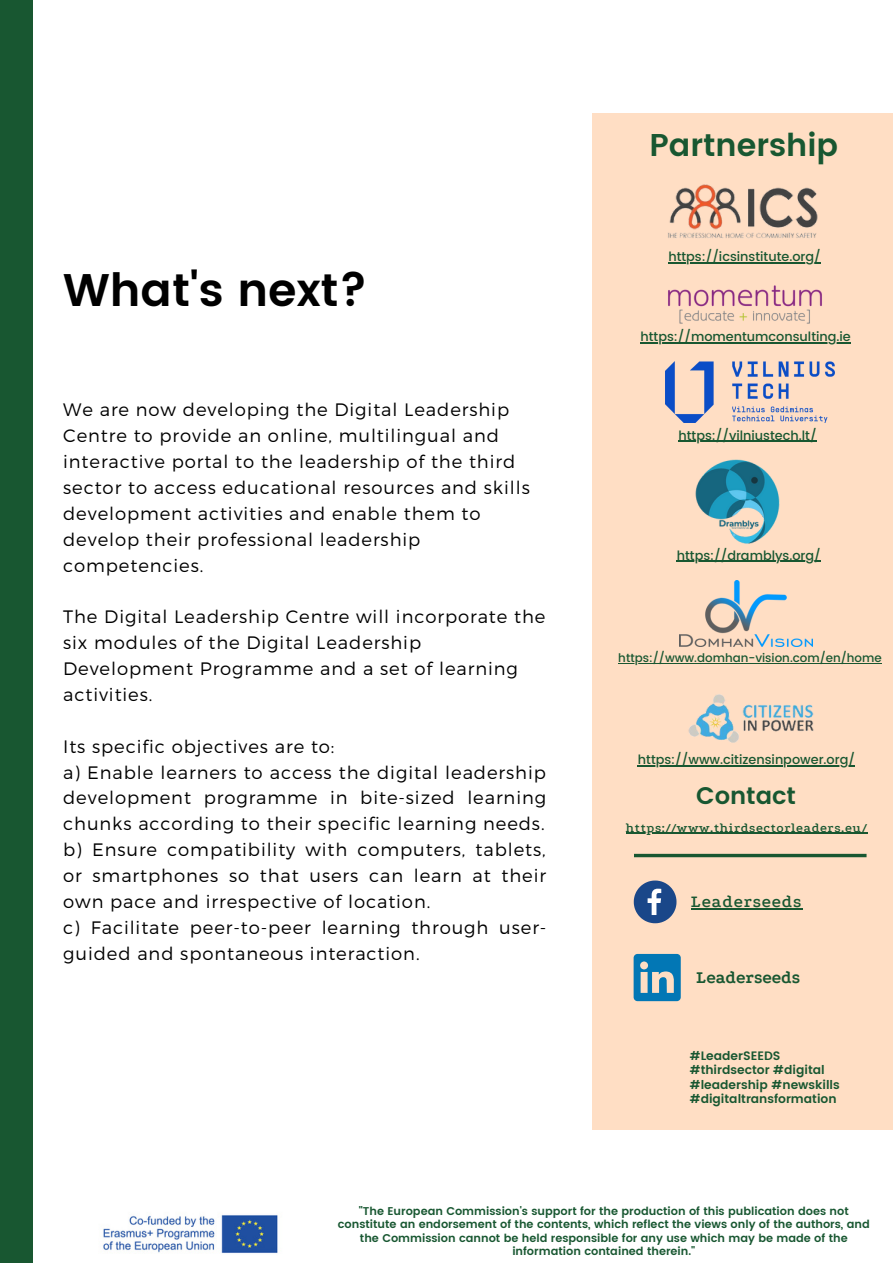
<style>
.page{position:relative;width:893px;height:1264px;background:#fff}
.page>*{position:absolute;margin:0;border:0;box-sizing:border-box;transform-origin:0 0}
.t1{font:600 45.75px "Poppins";color:#000}
.t2{font:600 31.5px "Poppins";color:#185731}
.t3{font:600 24px "Poppins";color:#185731}
.t4{font:300 18px/25.8px "Montserrat";letter-spacing:.05em;color:#000}
.t5{font:600 18px "Podkova";letter-spacing:.045em;color:#185731}
.t6{font:700 18px "Podkova";color:#185731}
.t7{font:600 13.5px "Podkova";letter-spacing:.045em;color:#185731}
.t8{font:500 12.75px "Poppins";color:#185731}
.t9{font:600 12.15px/14.4px "Poppins";color:#185731}
.t10{font:500 11.85px "Poppins";color:#185731}
.t11{font:600 11.25px/13px "Poppins";color:#185731;text-align:center}
</style>
<div class="page">
<div style="left:0;top:0;width:33px;height:1262px;background:#185731"></div>
<div style="left:592px;top:113px;width:300px;height:1016px;background:#ffdec4"></div>
<hr style="left:625px;top:832px;width:242px;height:2px;background:#185731">
<hr style="left:690px;top:908px;width:112px;height:1px;background:#185731">
<svg style="left:634px;top:853px;width:232px;height:4px"></svg>
<svg style="left:633px;top:880px;width:43px;height:43px"></svg>
<img style="left:688px;top:694px;width:126px;height:49px">
<img style="left:695px;top:459px;width:85px;height:85px">
<img style="left:665px;top:362px;width:169px;height:60px">
<img style="left:668px;top:285px;width:154px;height:39px">
<img style="left:679px;top:580px;width:133px;height:67px">
<img style="left:103px;top:1215px;width:175px;height:38px">
<img style="left:668px;top:184px;width:150px;height:54px">
<svg style="left:633px;top:953px;width:47px;height:48px"></svg>
<hr style="left:638px;top:765px;width:217px;height:1px;background:#185731">
<hr style="left:676px;top:560px;width:144px;height:2px;background:#185731">
<hr style="left:618px;top:662px;width:263px;height:1px;background:#185731">
<hr style="left:678px;top:440px;width:138px;height:1px;background:#185731">
<hr style="left:640px;top:342px;width:210px;height:1px;background:#185731">
<hr style="left:668px;top:262px;width:152px;height:1px;background:#185731">
<h2 class="t2" style="left:649px;top:127px;width:190px">Partnership</h2>
<h1 class="t1" style="left:63px;top:263px;width:306px">What's next?</h1>
<p class="t4" style="left:63px;top:396px;width:468px">We are now developing the Digital Leadership Centre to provide an online, multilingual and interactive portal to the leadership of the third sector to access educational resources and skills development activities and enable them to develop their professional leadership competencies.</p>
<p class="t4" style="left:63px;top:603px;width:484px">The Digital Leadership Centre will incorporate the six modules of the Digital Leadership Development Programme and a set of learning activities.</p>
<p class="t4" style="left:63px;top:732px;width:484px">Its specific objectives are to:<br>a) Enable learners to access the digital leadership development programme in bite-sized learning chunks according to their specific learning needs. b) Ensure compatibility with computers, tablets, or smartphones so that users can learn at their own pace and irrespective of location.<br>c) Facilitate peer-to-peer learning through user&shy;guided and spontaneous interaction.</p>
<p class="t8" style="left:668px;top:249px;width:154px">https://icsinstitute.org/</p>
<p class="t8" style="left:640px;top:329px;width:212px">https://momentumconsulting.ie</p>
<p class="t8" style="left:678px;top:428px;width:140px">https://vilniustech.lt/</p>
<p class="t8" style="left:676px;top:548px;width:145px">https://dramblys.org/</p>
<p class="t10" style="left:618px;top:650px;width:265px">https://www.domhan-vision.com/en/home</p>
<p class="t8" style="left:638px;top:752px;width:219px">https://www.citizensinpower.org/</p>
<h3 class="t3" style="left:696px;top:781px;width:101px">Contact</h3>
<p class="t7" style="left:625px;top:820px;width:242px">https://www.thirdsectorleaders.eu/</p>
<p class="t5" style="left:690px;top:891px;width:112px">Leaderseeds</p>
<p class="t6" style="left:696px;top:967px;width:105px">Leaderseeds</p>
<p class="t9" style="left:689px;top:1048px;width:151px">#LeaderSEEDS #thirdsector #digital #leadership #newskills #digitaltransformation</p>
<p class="t11" style="left:338px;top:1204px;width:533px">"The European Commission's support for the production of this publication does not constitute an endorsement of the contents, which reflect the views only of the authors, and the Commission cannot be held responsible for any use which may be made of the information contained therein."</p>
</div>
